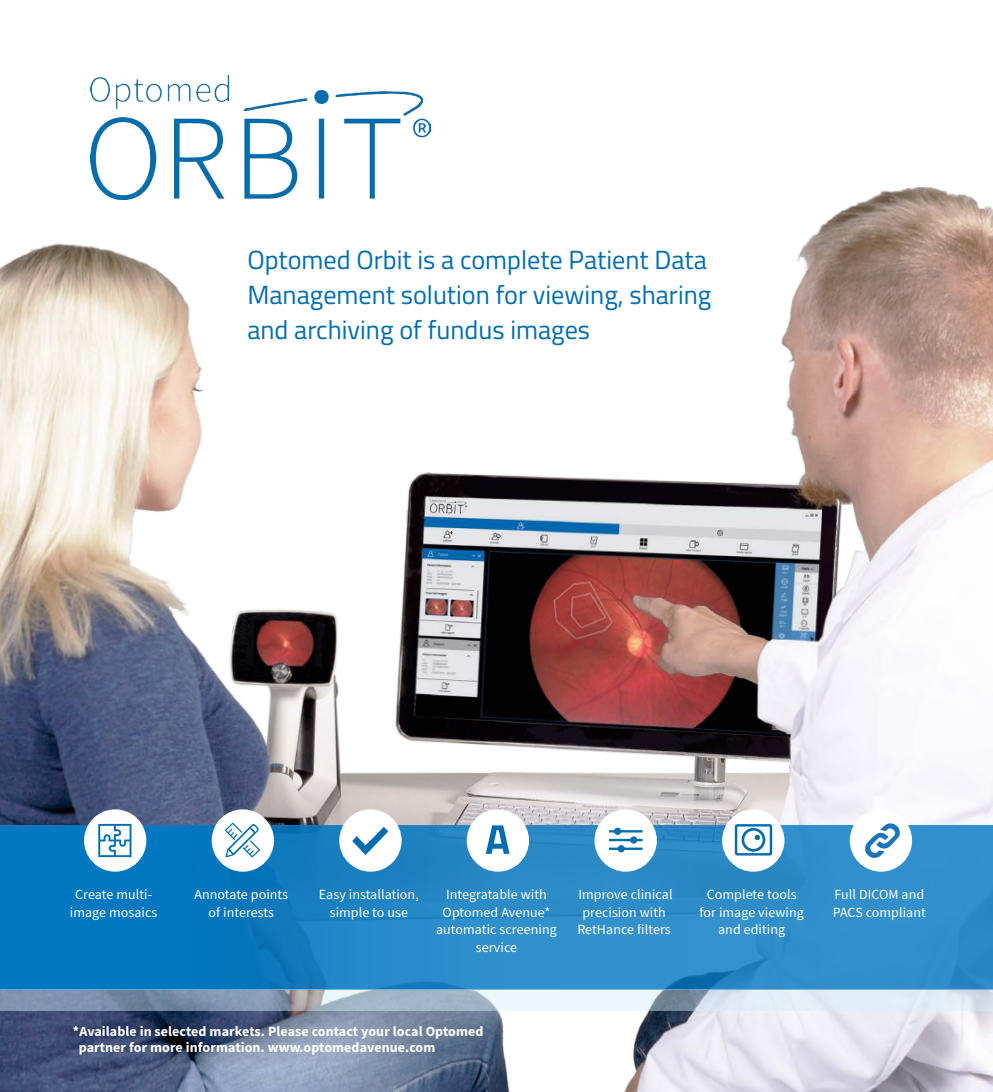
<style>
.page{position:relative;width:993px;height:1092px;background:#fff}
.page>*{position:absolute;margin:0;border:0;box-sizing:border-box;transform-origin:0 0}
.t1{font:26.25px/35px "Titillium Web";color:#006db0}
.t2{font:14px/17.5px "Source Sans Pro";letter-spacing:.005em;color:#fff;text-align:center}
.t3{font:700 14px/15.8px "Source Sans Pro";letter-spacing:.005em;color:#fff}
</style>
<div class="page">
<img style="left:0;top:187px;width:992px;height:904px">
<img style="left:90px;top:75px;width:340px;height:124px">
<svg style="left:0;top:825px;width:992px;height:164px;background:#1e85c5"></svg>
<svg style="left:0;top:989px;width:992px;height:22px;background:#b0c2d3"></svg>
<div style="left:211px;top:809px;width:63px;height:62px;background:#fff;border-radius:50%"></div>
<svg style="left:225px;top:822px;width:35px;height:35px"></svg>
<div style="left:84px;top:809px;width:62px;height:62px;background:#fff;border-radius:50%"></div>
<svg style="left:98px;top:823px;width:33px;height:34px"></svg>
<div style="left:339px;top:809px;width:62px;height:62px;background:#fff;border-radius:50%"></div>
<svg style="left:352px;top:827px;width:36px;height:28px"></svg>
<div style="left:466px;top:809px;width:63px;height:62px;background:#fff;border-radius:50%"></div>
<svg style="left:486px;top:825px;width:23px;height:28px"></svg>
<div style="left:594px;top:809px;width:62px;height:62px;background:#fff;border-radius:50%"></div>
<hr style="left:608px;top:830px;width:34px;height:2px;background:#006db0">
<hr style="left:608px;top:838px;width:34px;height:3px;background:#006db0">
<hr style="left:608px;top:847px;width:34px;height:2px;background:#006db0">
<svg style="left:613px;top:827px;width:8px;height:7px"></svg>
<div style="left:630px;top:836px;width:7px;height:7px;background:#006db0;border-radius:50%"></div>
<div style="left:617px;top:845px;width:7px;height:7px;background:#006db0;border-radius:50%"></div>
<div style="left:849px;top:809px;width:62px;height:62px;background:#fff;border-radius:50%"></div>
<svg style="left:865px;top:823px;width:35px;height:34px"></svg>
<div style="left:722px;top:809px;width:62px;height:62px;background:#fff;border-radius:50%"></div>
<div style="left:734px;top:824px;width:38px;height:31px;border:2px solid #006db0"></div>
<div style="left:741px;top:827px;width:24px;height:24px;border:3px solid #006db0;border-radius:50%"></div>
<svg style="left:754px;top:834px;width:5px;height:6px"></svg>
<h1 class="t1" style="left:247px;top:241px;width:465px">Optomed Orbit is a complete Patient Data<br>Management solution for viewing, sharing and archiving of fundus images</h1>
<p class="t2" style="left:70px;top:885px;width:89px">Create multi&shy;image mosaics</p>
<p class="t2" style="left:319px;top:885px;width:101px">Easy installation, simple to use</p>
<p class="t2" style="left:436px;top:885px;width:122px">Integratable with<br>Optomed Avenue* automatic screening service</p>
<p class="t2" style="left:577px;top:885px;width:97px">Improve clinical precision with<br>RetHance filters</p>
<p class="t2" style="left:832px;top:885px;width:95px;text-align:left">Full DICOM and<br>PACS compliant</p>
<p class="t2" style="left:699px;top:885px;width:106px">Complete tools for image viewing and editing</p>
<p class="t2" style="left:194px;top:885px;width:95px">Annotate points of interests</p>
<p class="t3" style="left:79px;top:1023px;width:406px;text-indent:-6px">*Available in selected markets. Please contact your local Optomed partner for more information. www.optomedavenue.com</p>
</div>
